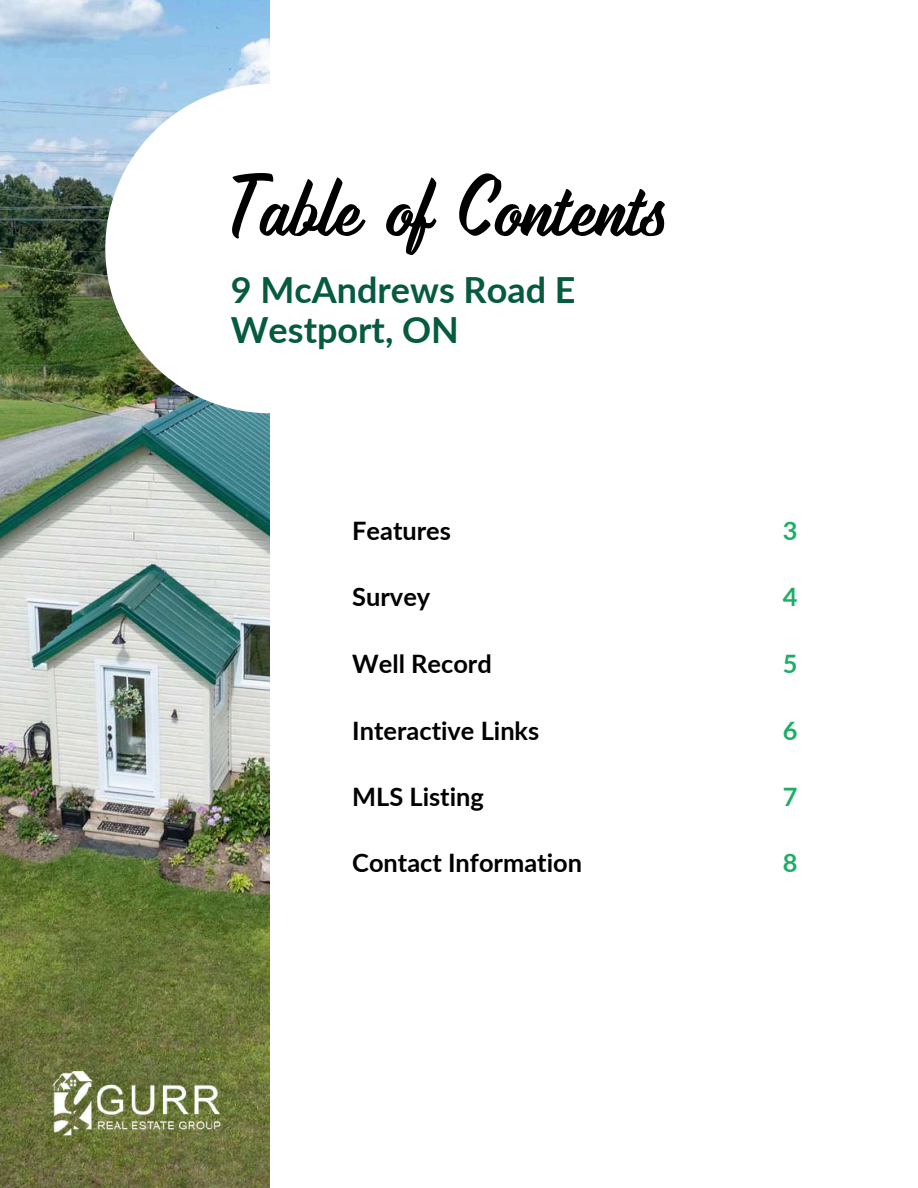
<style>
.page{position:relative;width:918px;height:1188px;background:#fff}
.page>*{position:absolute;margin:0;border:0;box-sizing:border-box;transform-origin:0 0}
.t1{font:78px "Alios Script A";color:#000}
.t2{font:700 36px/39.3px "Lato";color:#055a40}
.t3{font:700 25.35px "Lato";color:#000}
.t4{font:700 25.35px "Lato";color:#1caf66}
</style>
<div class="page">
<img style="left:0;top:0;width:270px;height:1188px">
<svg style="left:105px;top:84px;width:165px;height:329px"></svg>
<img style="left:40px;top:1064px;width:191px;height:80px">
<h1 class="t1" style="left:231px;top:162px;width:440px">Table of Contents</h1>
<h2 class="t2" style="left:231px;top:270px;width:346px">9 McAndrews Road E<br>Westport, ON</h2>
<p class="t3" style="left:352px;top:515px;width:100px">Features</p>
<p class="t4" style="left:783px;top:515px;width:16px">3</p>
<p class="t3" style="left:352px;top:581px;width:80px">Survey</p>
<p class="t4" style="left:783px;top:581px;width:16px">4</p>
<p class="t3" style="left:352px;top:648px;width:141px">Well Record</p>
<p class="t4" style="left:783px;top:648px;width:16px">5</p>
<p class="t3" style="left:352px;top:715px;width:189px">Interactive Links</p>
<p class="t4" style="left:783px;top:715px;width:16px">6</p>
<p class="t3" style="left:352px;top:781px;width:133px">MLS Listing</p>
<p class="t4" style="left:783px;top:781px;width:16px">7</p>
<p class="t3" style="left:352px;top:847px;width:231px">Contact Information</p>
<p class="t4" style="left:783px;top:847px;width:16px">8</p>
</div>
